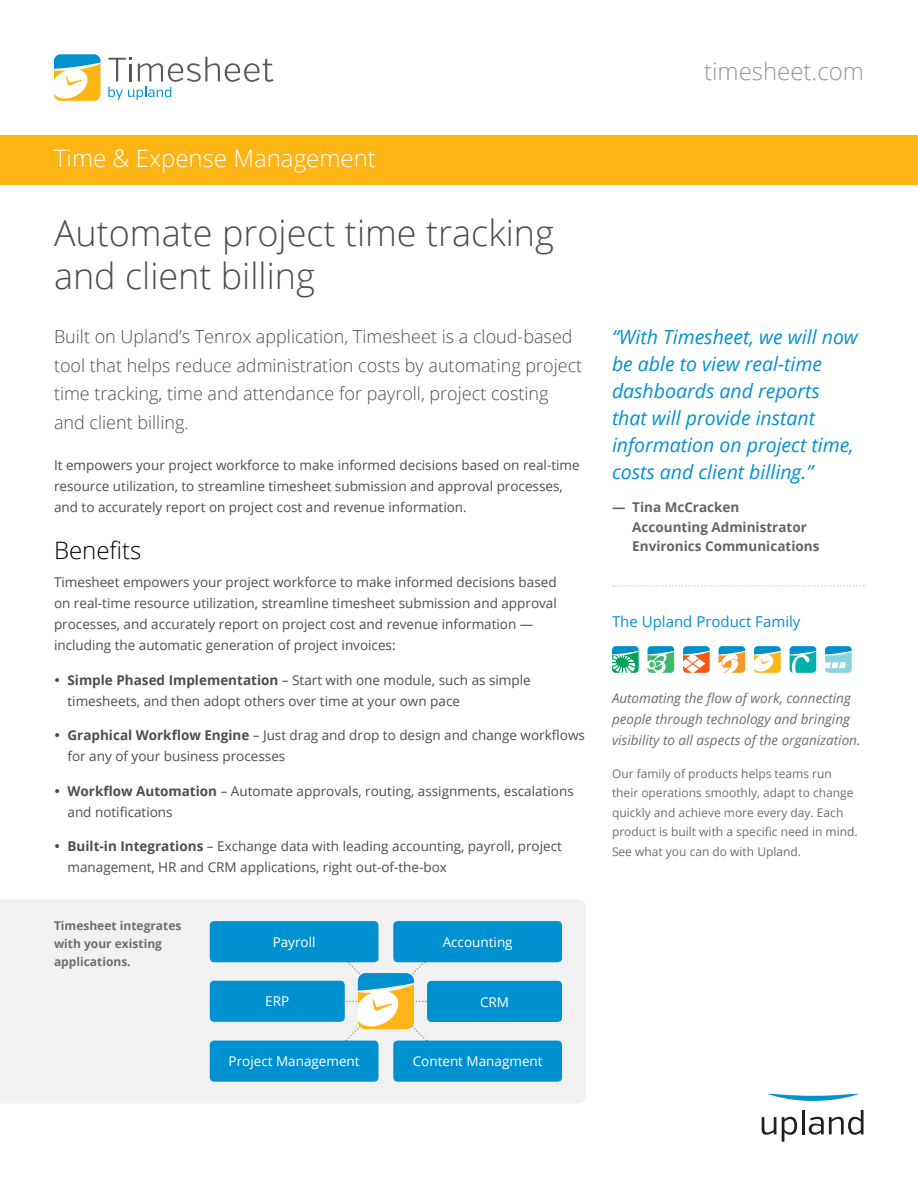
<style>
.page{position:relative;width:918px;height:1188px;background:#fff}
.page>*{position:absolute;margin:0;border:0;box-sizing:border-box;transform-origin:0 0}
.t1{font:300 36px/43.5px "Open Sans";color:#4d4d4f}
.t2{font:300 24px "Open Sans";color:#fff}
.t3{font:300 24px "Open Sans";color:#939598}
.t4{font:300 24px "Open Sans";color:#000}
.t5{font:italic 19.5px/27px "Open Sans";color:#0091d1}
.t6{font:300 18px/28.5px "Open Sans";color:#4d4d4f}
.t7{font:15px "Open Sans";color:#0091d1}
.t8{font:13.5px/21px "Open Sans";color:#4d4d4f}
.t9{font:italic 13.5px/21px "Open Sans";color:#6d6e71}
.t10{font:700 13.5px/19.5px "Open Sans";color:#636466}
.t11{font:13.5px "Open Sans";color:#fff}
.t12{font:12px/19.5px "Open Sans";color:#6d6e71}
.t13{font:700 12px/18px "Open Sans";color:#6d6e71}
.s1{font-weight:700}
</style>
<div class="page">
<div style="left:0;top:900px;width:585px;height:203px;background:#f1f1f2"></div>
<svg style="left:54px;top:54px;width:47px;height:47px"></svg>
<svg style="left:108px;top:57px;width:165px;height:43px"></svg>
<svg style="left:613px;top:585px;width:251px;height:2px"></svg>
<div style="left:0;top:135px;width:918px;height:49px;background:#fcb515"></div>
<svg style="left:612px;top:646px;width:27px;height:27px"></svg>
<svg style="left:648px;top:646px;width:26px;height:27px"></svg>
<svg style="left:683px;top:646px;width:27px;height:27px"></svg>
<svg style="left:825px;top:646px;width:27px;height:27px"></svg>
<svg style="left:790px;top:646px;width:26px;height:27px"></svg>
<svg style="left:754px;top:646px;width:27px;height:27px"></svg>
<svg style="left:719px;top:646px;width:26px;height:27px"></svg>
<svg style="left:768px;top:1093px;width:90px;height:8px"></svg>
<svg style="left:762px;top:1117px;width:14px;height:18px"></svg>
<svg style="left:782px;top:1117px;width:15px;height:25px"></svg>
<hr style="left:802px;top:1110px;width:2px;height:24px;background:#231f20">
<svg style="left:809px;top:1110px;width:55px;height:25px"></svg>
<div style="left:210px;top:921px;width:169px;height:41px;background:#0091d1;border-radius:4px"></div>
<div style="left:393px;top:921px;width:169px;height:41px;background:#0091d1;border-radius:4px"></div>
<div style="left:210px;top:981px;width:135px;height:41px;background:#0091d1;border-radius:4px"></div>
<div style="left:427px;top:981px;width:135px;height:41px;background:#0091d1;border-radius:4px"></div>
<div style="left:393px;top:1041px;width:169px;height:41px;background:#0091d1;border-radius:4px"></div>
<div style="left:210px;top:1041px;width:169px;height:41px;background:#0091d1;border-radius:4px"></div>
<svg style="left:249px;top:961px;width:263px;height:81px"></svg>
<h2 class="t3" style="left:704px;top:55px;width:161px">timesheet.com</h2>
<h2 class="t2" style="left:54px;top:142px;width:323px">Time &amp; Expense Management</h2>
<h1 class="t1" style="left:54px;top:210px;width:501px">Automate project time tracking and client billing</h1>
<h3 class="t6" style="left:54px;top:322px;width:530px">Built on Upland’s Tenrox application, Timesheet is a cloud-based tool that helps reduce administration costs by automating project time tracking, time and attendance for payroll, project costing and client billing.</h3>
<p class="t8" style="left:54px;top:454px;width:527px">It empowers your project workforce to make informed decisions based on real-time resource utilization, to streamline timesheet submission and approval processes, and to accurately report on project cost and revenue information.</p>
<h2 class="t4" style="left:54px;top:534px;width:89px">Benefits</h2>
<p class="t8" style="left:54px;top:571px;width:504px">Timesheet empowers your project workforce to make informed decisions based on real-time resource utilization, streamline timesheet submission and approval processes, and accurately report on project cost and revenue information — including the automatic generation of project invoices:</p>
<p class="t8" style="left:68px;top:669px;width:465px;text-indent:-14px">• <span class="s1">Simple Phased Implementation</span> – Start with one module, such as simple timesheets, and then adopt others over time at your own pace</p>
<p class="t8" style="left:68px;top:724px;width:519px;text-indent:-14px">• <span class="s1">Graphical Workflow Engine</span> – Just drag and drop to design and change workflows for any of your business processes</p>
<p class="t8" style="left:68px;top:780px;width:508px;text-indent:-14px">• <span class="s1">Workflow Automation</span> – Automate approvals, routing, assignments, escalations and notifications</p>
<p class="t8" style="left:68px;top:835px;width:496px;text-indent:-14px">• <span class="s1">Built-in Integrations</span> – Exchange data with leading accounting, payroll, project management, HR and CRM applications, right out-of-the-box</p>
<p class="t13" style="left:54px;top:917px;width:129px">Timesheet integrates with your existing applications.</p>
<p class="t11" style="left:273px;top:933px;width:44px">Payroll</p>
<p class="t11" style="left:443px;top:933px;width:71px">Accounting</p>
<p class="t11" style="left:265px;top:992px;width:25px">ERP</p>
<p class="t11" style="left:480px;top:992px;width:31px">CRM</p>
<p class="t11" style="left:229px;top:1052px;width:133px">Project Management</p>
<p class="t11" style="left:413px;top:1052px;width:131px">Content Managment</p>
<h3 class="t5" style="left:612px;top:323px;width:247px">“With Timesheet, we will now be able to view real-time dashboards and reports that will provide instant information on project time, costs and client billing.”</h3>
<p class="t10" style="left:632px;top:497px;width:189px;text-indent:-20px">― Tina McCracken<br>Accounting Administrator<br>Environics Communications</p>
<p class="t7" style="left:612px;top:611px;width:190px">The Upland Product Family</p>
<p class="t9" style="left:612px;top:687px;width:250px">Automating the flow of work, connecting people through technology and bringing visibility to all aspects of the organization.</p>
<p class="t12" style="left:612px;top:764px;width:247px">Our family of products helps teams run their operations smoothly, adapt to change quickly and achieve more every day. Each product is built with a specific need in mind.<br>See what you can do with Upland.</p>
</div>
